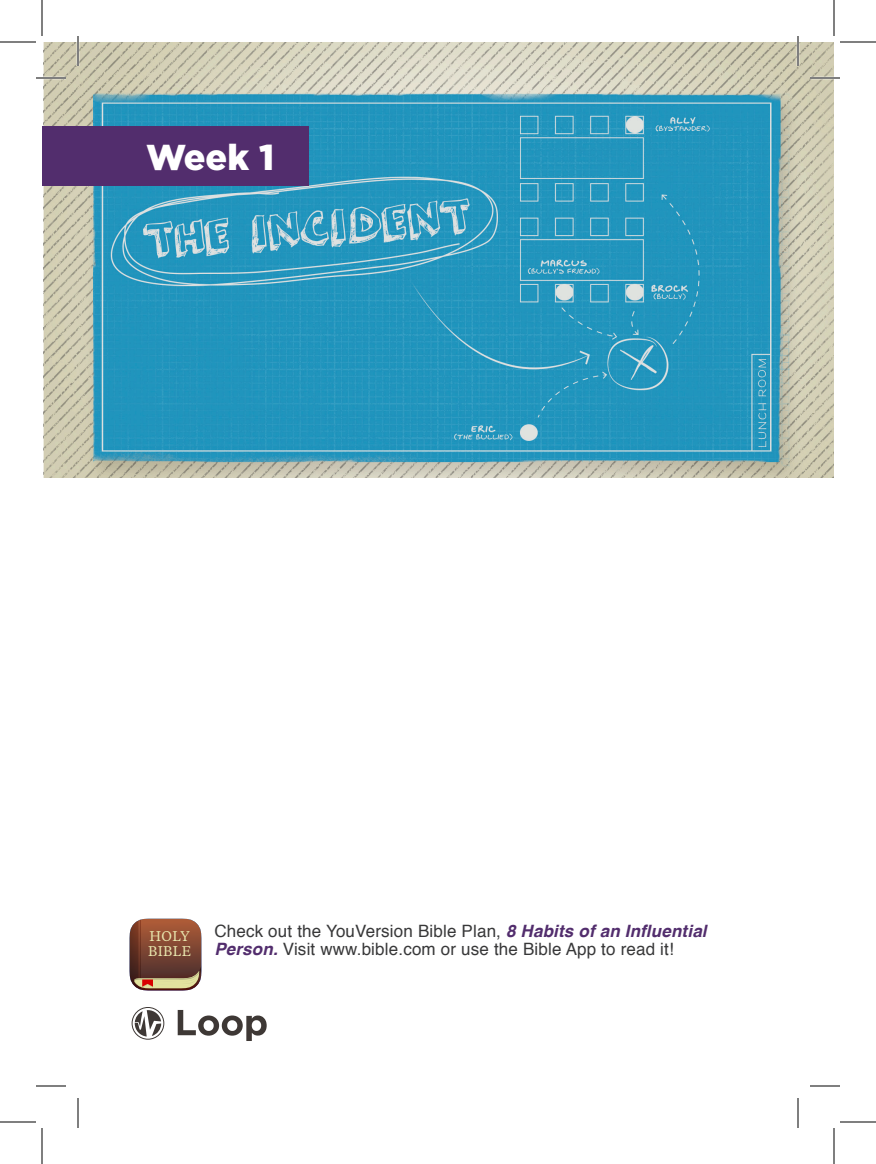
<style>
.page{position:relative;width:876px;height:1164px;background:#fff}
.page>*{position:absolute;margin:0;border:0;box-sizing:border-box;transform-origin:0 0}
.t1{font:900 36px "Gotham";color:#fff}
.t2{font:17px/18px "Helvetica";letter-spacing:.01em;color:#383839}
.t3{font:14px/15.6px "Tiempos Text";letter-spacing:.02em;color:#e8e6ae}
.s1{font-weight:700;font-style:italic;color:#522d6d}
</style>
<div class="page">
<svg style="left:178px;top:1010px;width:89px;height:31px"></svg>
<svg style="left:132px;top:1007px;width:32px;height:33px"></svg>
<svg style="left:141px;top:919px;width:60px;height:71px;background:#8a4d37"></svg>
<svg style="left:130px;top:919px;width:11px;height:71px"></svg>
<svg style="left:139px;top:919px;width:1px;height:46px"></svg>
<svg style="left:134px;top:965px;width:67px;height:23px;background:#8c6d52"></svg>
<img style="left:44px;top:42px;width:790px;height:436px">
<div style="left:42px;top:127px;width:266px;height:59px;background:#522d6d"></div>
<hr style="left:36px;top:77px;width:30px;height:2px;background:#fff">
<hr style="left:810px;top:77px;width:30px;height:2px;background:#fff">
<hr style="left:77px;top:36px;width:2px;height:30px;background:#fff">
<hr style="left:797px;top:36px;width:2px;height:30px;background:#fff">
<hr style="left:36px;top:78px;width:30px;height:1px;background:#000">
<hr style="left:810px;top:78px;width:30px;height:1px;background:#000">
<hr style="left:36px;top:1086px;width:30px;height:1px;background:#000">
<hr style="left:810px;top:1086px;width:30px;height:1px;background:#000">
<hr style="left:78px;top:36px;width:1px;height:30px;background:#000">
<hr style="left:78px;top:1098px;width:1px;height:30px;background:#000">
<hr style="left:798px;top:36px;width:1px;height:30px;background:#000">
<hr style="left:798px;top:1098px;width:1px;height:30px;background:#000">
<hr style="left:0;top:42px;width:36px;height:1px;background:#000">
<hr style="left:840px;top:42px;width:36px;height:1px;background:#000">
<hr style="left:0;top:1122px;width:36px;height:1px;background:#000">
<hr style="left:840px;top:1122px;width:36px;height:1px;background:#000">
<hr style="left:42px;top:0;width:1px;height:36px;background:#000">
<hr style="left:42px;top:1128px;width:1px;height:36px;background:#000">
<hr style="left:834px;top:0;width:1px;height:36px;background:#000">
<hr style="left:834px;top:1128px;width:1px;height:36px;background:#000">
<p class="t1" style="left:146px;top:132px;width:130px">Week 1</p>
<p class="t3" style="left:148px;top:927px;width:44px">HOLY<br>BIBLE</p>
<p class="t2" style="left:214px;top:922px;width:494px">Check out the YouVersion Bible Plan, <span class="s1">8 Habits of an Influential<br>Person.</span> Visit www.bible.com or use the Bible App to read it!</p>
</div>
